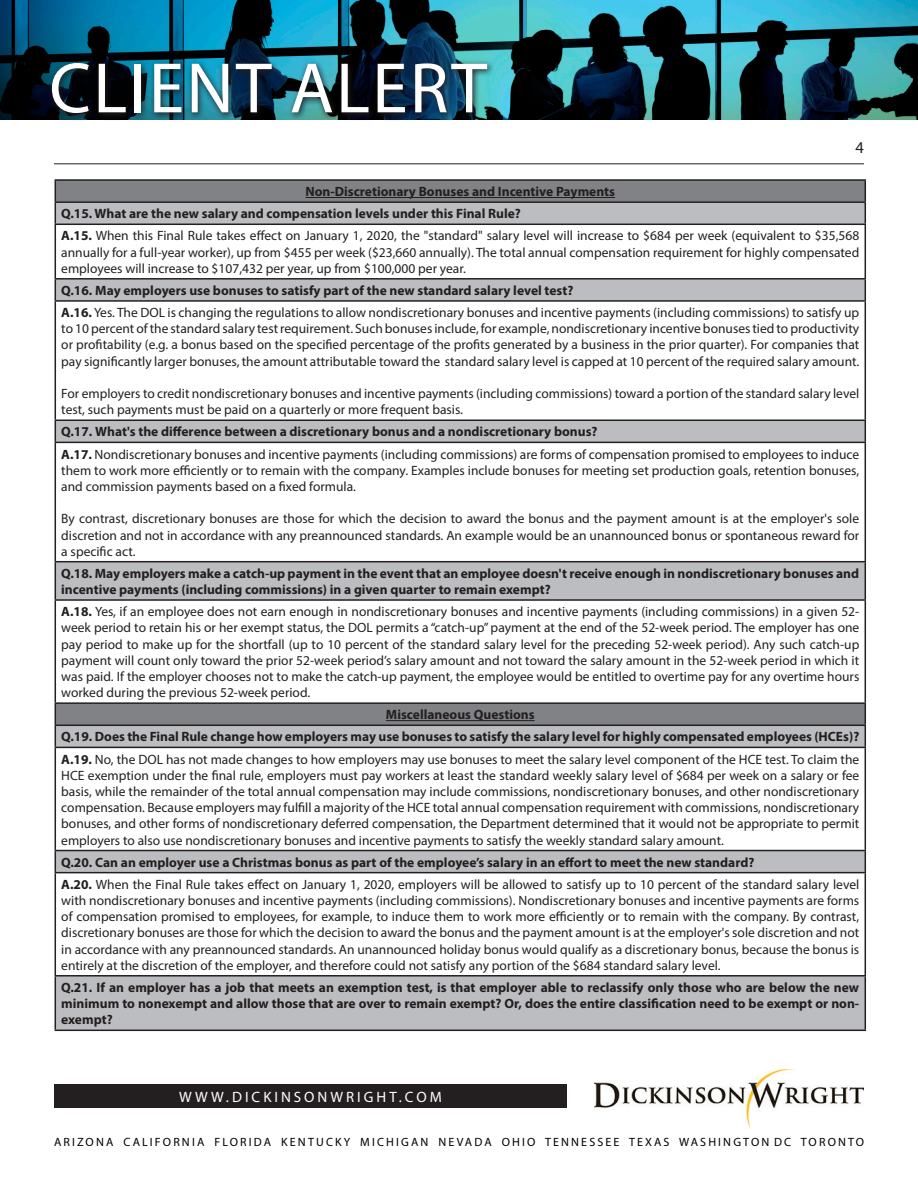
<style>
.page{position:relative;width:918px;height:1188px;background:#fff}
.page>*{position:absolute;margin:0;border:0;box-sizing:border-box;transform-origin:0 0}
.t1{font:72px "Myriad Pro";letter-spacing:.03em;color:#fff}
.t2{font:16.5px "Myriad Pro";color:#231f20}
.t3{font:15px "Myriad Pro";letter-spacing:.2em;color:#fff}
.t4{font:13.5px/16.2px "Myriad Pro";color:#231f20;text-align:justify}
.t5{font:700 13.5px/16.2px "Myriad Pro";color:#231f20}
.t6{font:12px "Myriad Pro";letter-spacing:.18em;color:#000}
.s1{font-weight:700}
</style>
<div class="page">
<img style="left:0;top:0;width:918px;height:120px">
<div style="left:54px;top:1084px;width:513px;height:24px;background:#231f20"></div>
<img style="left:594px;top:1069px;width:270px;height:59px">
<img style="left:48px;top:59px;width:447px;height:61px">
<hr style="left:54px;top:163px;width:810px;height:1px;background:#231f20">
<div style="left:55px;top:180px;width:810px;height:22px;background:#808285"></div>
<div style="left:55px;top:202px;width:810px;height:22px;background:#bcbdc0"></div>
<svg style="left:56px;top:280px;width:809px;height:319px"></svg>
<div style="left:55px;top:703px;width:810px;height:22px;background:#808285"></div>
<svg style="left:56px;top:726px;width:809px;height:304px"></svg>
<hr style="left:55px;top:179px;width:811px;height:2px;background:#231f20">
<hr style="left:55px;top:201px;width:811px;height:2px;background:#231f20">
<svg style="left:55px;top:181px;width:1px;height:43px"></svg>
<svg style="left:865px;top:181px;width:1px;height:43px"></svg>
<hr style="left:55px;top:224px;width:811px;height:1px;background:#231f20">
<hr style="left:55px;top:225px;width:1px;height:53px;background:#231f20">
<hr style="left:865px;top:225px;width:1px;height:53px;background:#231f20">
<hr style="left:55px;top:278px;width:811px;height:2px;background:#231f20">
<svg style="left:55px;top:280px;width:1px;height:20px"></svg>
<svg style="left:865px;top:280px;width:1px;height:20px"></svg>
<hr style="left:55px;top:300px;width:811px;height:2px;background:#231f20">
<hr style="left:55px;top:302px;width:1px;height:118px;background:#231f20">
<hr style="left:865px;top:302px;width:1px;height:118px;background:#231f20">
<hr style="left:55px;top:420px;width:811px;height:1px;background:#231f20">
<svg style="left:55px;top:421px;width:1px;height:21px"></svg>
<svg style="left:865px;top:421px;width:1px;height:21px"></svg>
<hr style="left:55px;top:442px;width:811px;height:1px;background:#231f20">
<hr style="left:55px;top:443px;width:1px;height:118px;background:#231f20">
<hr style="left:865px;top:443px;width:1px;height:118px;background:#231f20">
<hr style="left:55px;top:561px;width:811px;height:1px;background:#231f20">
<hr style="left:55px;top:562px;width:1px;height:37px;background:#231f20">
<hr style="left:865px;top:562px;width:1px;height:37px;background:#231f20">
<hr style="left:55px;top:599px;width:811px;height:2px;background:#231f20">
<hr style="left:55px;top:601px;width:1px;height:101px;background:#231f20">
<hr style="left:865px;top:601px;width:1px;height:101px;background:#231f20">
<hr style="left:55px;top:702px;width:811px;height:2px;background:#231f20">
<hr style="left:55px;top:725px;width:811px;height:1px;background:#231f20">
<svg style="left:55px;top:704px;width:1px;height:43px"></svg>
<svg style="left:865px;top:704px;width:1px;height:43px"></svg>
<hr style="left:55px;top:747px;width:811px;height:1px;background:#231f20">
<hr style="left:55px;top:748px;width:1px;height:102px;background:#231f20">
<hr style="left:865px;top:748px;width:1px;height:102px;background:#231f20">
<hr style="left:55px;top:850px;width:811px;height:1px;background:#231f20">
<svg style="left:55px;top:851px;width:1px;height:21px"></svg>
<svg style="left:865px;top:851px;width:1px;height:21px"></svg>
<hr style="left:55px;top:872px;width:811px;height:1px;background:#231f20">
<hr style="left:55px;top:873px;width:1px;height:102px;background:#231f20">
<hr style="left:865px;top:873px;width:1px;height:102px;background:#231f20">
<hr style="left:55px;top:975px;width:811px;height:2px;background:#231f20">
<hr style="left:55px;top:977px;width:1px;height:53px;background:#231f20">
<hr style="left:865px;top:977px;width:1px;height:53px;background:#231f20">
<hr style="left:55px;top:1030px;width:811px;height:1px;background:#231f20">
<hr style="left:306px;top:197px;width:309px;height:1px;background:#231f20">
<hr style="left:386px;top:720px;width:149px;height:1px;background:#231f20">
<h1 class="t1" style="left:49px;top:44px;width:439px">CLIENT ALERT</h1>
<p class="t2" style="left:856px;top:138px;width:10px">4</p>
<p class="t5" style="left:306px;top:183px;width:311px">Non-Discretionary Bonuses and Incentive Payments</p>
<p class="t5" style="left:61px;top:205px;width:461px">Q.15. What are the new salary and compensation levels under this Final Rule?</p>
<p class="t4" style="left:61px;top:228px;width:800px"><span class="s1">A.15.</span> When this Final Rule takes effect on January 1, 2020, the "standard" salary level will increase to $684 per week (equivalent to $35,568 annually for a full-year worker), up from $455 per week ($23,660 annually). The total annual compensation requirement for highly compensated employees will increase to $107,432 per year, up from $100,000 per year.</p>
<p class="t5" style="left:61px;top:282px;width:514px">Q.16. May employers use bonuses to satisfy part of the new standard salary level test?</p>
<p class="t4" style="left:61px;top:304px;width:800px"><span class="s1">A.16.</span> Yes. The DOL is changing the regulations to allow nondiscretionary bonuses and incentive payments (including commissions) to satisfy up to 10 percent of the standard salary test requirement. Such bonuses include, for example, nondiscretionary incentive bonuses tied to productivity or profitability (e.g. a bonus based on the specified percentage of the profits generated by a business in the prior quarter). For companies that pay significantly larger bonuses, the amount attributable toward the standard salary level is capped at 10 percent of the required salary amount.</p>
<p class="t4" style="left:61px;top:385px;width:800px">For employers to credit nondiscretionary bonuses and incentive payments (including commissions) toward a portion of the standard salary level test, such payments must be paid on a quarterly or more frequent basis.</p>
<p class="t5" style="left:61px;top:423px;width:538px">Q.17. What's the difference between a discretionary bonus and a nondiscretionary bonus?</p>
<p class="t4" style="left:61px;top:446px;width:799px"><span class="s1">A.17.</span> Nondiscretionary bonuses and incentive payments (including commissions) are forms of compensation promised to employees to induce them to work more efficiently or to remain with the company. Examples include bonuses for meeting set production goals, retention bonuses, and commission payments based on a fixed formula.</p>
<p class="t4" style="left:61px;top:510px;width:800px">By contrast, discretionary bonuses are those for which the decision to award the bonus and the payment amount is at the employer's sole discretion and not in accordance with any preannounced standards. An example would be an unannounced bonus or spontaneous reward for a specific act.</p>
<p class="t5" style="left:61px;top:565px;width:799px">Q.18. May employers make a catch-up payment in the event that an employee doesn't receive enough in nondiscretionary bonuses and incentive payments (including commissions) in a given quarter to remain exempt?</p>
<p class="t4" style="left:61px;top:603px;width:800px"><span class="s1">A.18.</span> Yes, if an employee does not earn enough in nondiscretionary bonuses and incentive payments (including commissions) in a given 52- week period to retain his or her exempt status, the DOL permits a “catch-up” payment at the end of the 52-week period. The employer has one pay period to make up for the shortfall (up to 10 percent of the standard salary level for the preceding 52-week period). Any such catch-up payment will count only toward the prior 52-week period’s salary amount and not toward the salary amount in the 52-week period in which it was paid. If the employer chooses not to make the catch-up payment, the employee would be entitled to overtime pay for any overtime hours worked during the previous 52-week period.</p>
<p class="t5" style="left:386px;top:706px;width:150px">Miscellaneous Questions</p>
<p class="t5" style="left:61px;top:728px;width:800px">Q.19. Does the Final Rule change how employers may use bonuses to satisfy the salary level for highly compensated employees (HCEs)?</p>
<p class="t4" style="left:61px;top:751px;width:800px"><span class="s1">A.19.</span> No, the DOL has not made changes to how employers may use bonuses to meet the salary level component of the HCE test. To claim the HCE exemption under the final rule, employers must pay workers at least the standard weekly salary level of $684 per week on a salary or fee basis, while the remainder of the total annual compensation may include commissions, nondiscretionary bonuses, and other nondiscretionary compensation. Because employers may fulfill a majority of the HCE total annual compensation requirement with commissions, nondiscretionary bonuses, and other forms of nondiscretionary deferred compensation, the Department determined that it would not be appropriate to permit employers to also use nondiscretionary bonuses and incentive payments to satisfy the weekly standard salary amount.</p>
<p class="t5" style="left:61px;top:854px;width:695px">Q.20. Can an employer use a Christmas bonus as part of the employee’s salary in an effort to meet the new standard?</p>
<p class="t4" style="left:61px;top:876px;width:800px"><span class="s1">A.20.</span> When the Final Rule takes effect on January 1, 2020, employers will be allowed to satisfy up to 10 percent of the standard salary level with nondiscretionary bonuses and incentive payments (including commissions). Nondiscretionary bonuses and incentive payments are forms of compensation promised to employees, for example, to induce them to work more efficiently or to remain with the company. By contrast, discretionary bonuses are those for which the decision to award the bonus and the payment amount is at the employer's sole discretion and not in accordance with any preannounced standards. An unannounced holiday bonus would qualify as a discretionary bonus, because the bonus is entirely at the discretion of the employer, and therefore could not satisfy any portion of the $684 standard salary level.</p>
<p class="t5" style="left:61px;top:979px;width:800px;text-align:justify">Q.21. If an employer has a job that meets an exemption test, is that employer able to reclassify only those who are below the new minimum to nonexempt and allow those that are over to remain exempt? Or, does the entire classification need to be exempt or non&shy;exempt?</p>
<p class="t3" style="left:179px;top:1087px;width:264px">WWW.DICKINSONWRIGHT.COM</p>
<p class="t6" style="left:54px;top:1134px;width:812px">ARIZONA CALIFORNIA FLORIDA KENTUCKY MICHIGAN NEVADA OHIO TENNESSEE TEXAS WASHINGTON DC TORONTO</p>
</div>
